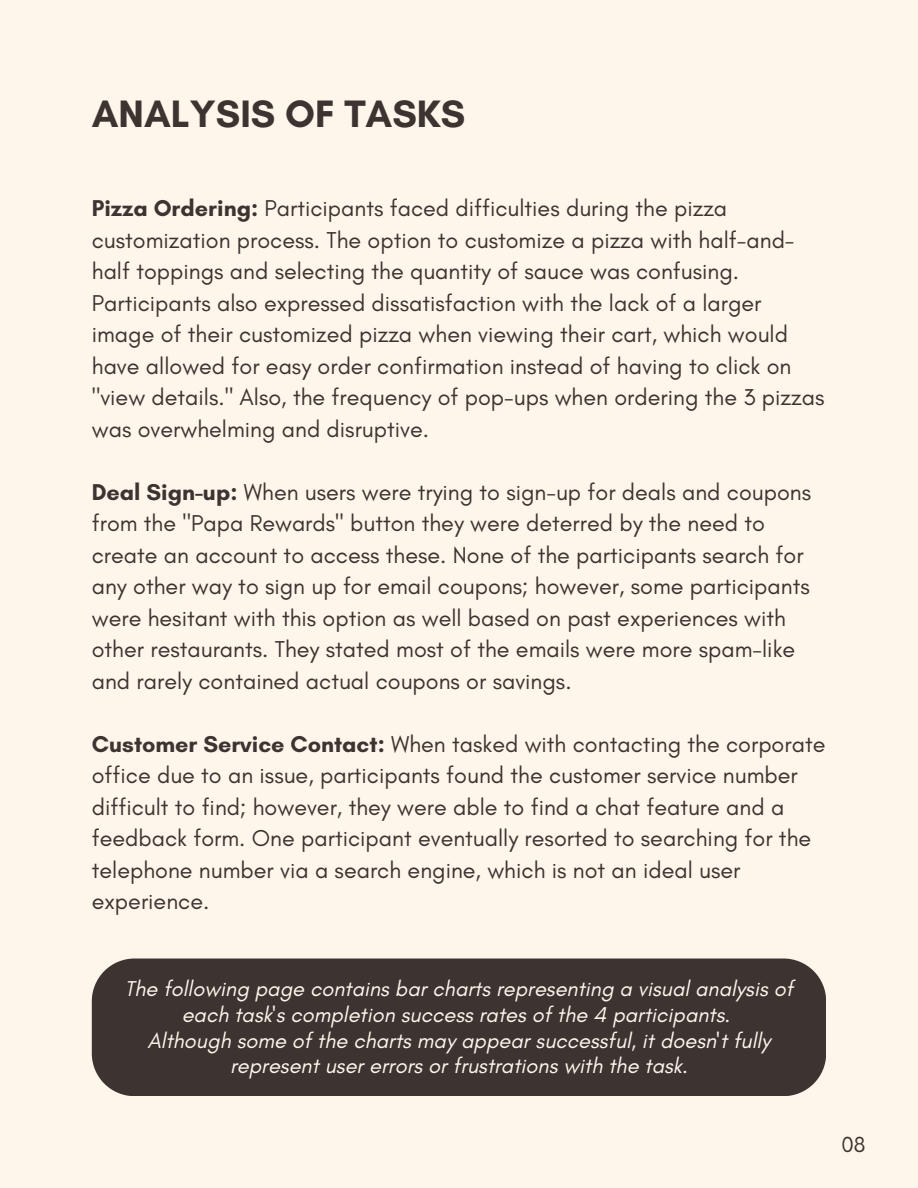
<style>
.page{position:relative;width:918px;height:1188px;background:#fff6eb}
.page>*{position:absolute;margin:0;border:0;box-sizing:border-box;transform-origin:0 0}
.t1{font:700 38.85px "Glacial Indifference";color:#3b3431}
.t2{font:23.4px/31.5px "Glacial Indifference";color:#3b3431}
.t3{font:22.2px "Glacial Indifference";color:#3b3431}
.t4{font:italic 21.9px/25.8px "Glacial Indifference";color:#fff6eb;text-align:center}
.s1{font-weight:700}
</style>
<div class="page">
<div style="left:92px;top:959px;width:734px;height:137px;background:#3b3431"></div>
<p class="t1" style="left:92px;top:90px;width:375px">ANALYSIS OF TASKS</p>
<p class="t2" style="left:92px;top:192px;width:734px"><span class="s1">Pizza Ordering:</span> Participants faced difficulties during the pizza customization process. The option to customize a pizza with half-and&shy;half toppings and selecting the quantity of sauce was confusing.<br>Participants also expressed dissatisfaction with the lack of a larger image of their customized pizza when viewing their cart, which would have allowed for easy order confirmation instead of having to click on "view details." Also, the frequency of pop-ups when ordering the 3 pizzas was overwhelming and disruptive.</p>
<p class="t2" style="left:92px;top:476px;width:721px"><span class="s1">Deal Sign-up:</span> When users were trying to sign-up for deals and coupons from the "Papa Rewards" button they were deterred by the need to create an account to access these. None of the participants search for any other way to sign up for email coupons; however, some participants were hesitant with this option as well based on past experiences with other restaurants. They stated most of the emails were more spam-like and rarely contained actual coupons or savings.</p>
<p class="t2" style="left:92px;top:728px;width:735px"><span class="s1">Customer Service Contact:</span> When tasked with contacting the corporate office due to an issue, participants found the customer service number difficult to find; however, they were able to find a chat feature and a feedback form. One participant eventually resorted to searching for the telephone number via a search engine, which is not an ideal user experience.</p>
<p class="t4" style="left:125px;top:975px;width:670px">The following page contains bar charts representing a visual analysis of each task's completion success rates of the 4 participants.</p>
<p class="t4" style="left:147px;top:1027px;width:625px">Although some of the charts may appear successful, it doesn't fully represent user errors or frustrations with the task.</p>
<p class="t3" style="left:842px;top:1131px;width:26px">08</p>
</div>
